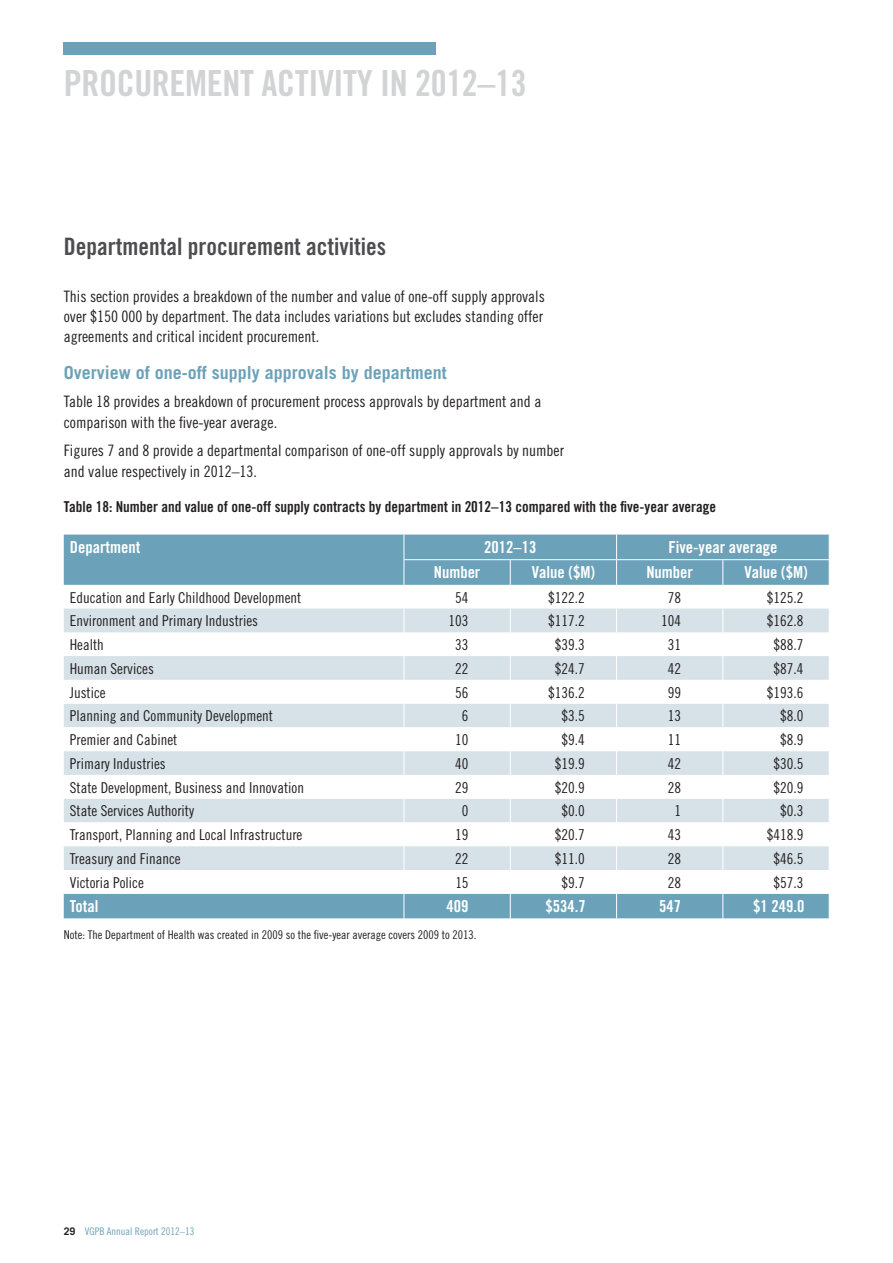
<style>
.page{position:relative;width:893px;height:1263px;background:#fff}
.page>*{position:absolute;margin:0;border:0;box-sizing:border-box;transform-origin:0 0}
.t1{font:36px "Trade Gothic Bold Cond Twenty";letter-spacing:-.01em;color:#d1d3d4}
.t2{font:24px "Trade Gothic Bold Cond Twenty";color:#4d4d4f}
.t3{font:700 18px "Trade Gothic";color:#6ba2b9}
.t4{font:16.5px "Trade Gothic Bold Cond Twenty";color:#fff}
.t5{font:15.75px/20.2px "Trade Gothic Cond Eighteen";color:#231f20}
.t6{font:15px "Trade Gothic Cond Eighteen";color:#231f20}
.t7{font:15px "Trade Gothic Bold Cond Twenty";color:#231f20}
.t8{font:12px "Trade Gothic Cond Eighteen";color:#231f20}
.t9{font:10.5px "Trade Gothic Cond Eighteen";color:#6ba2b9}
.s1{font-family:"Trade Gothic";font-weight:700;color:#231f20}
</style>
<div class="page">
<div style="left:64px;top:43px;width:372px;height:12px;background:#6ba2b9"></div>
<svg style="left:64px;top:535px;width:765px;height:383px;fill:#6ba2b9"></svg>
<svg style="left:64px;top:609px;width:765px;height:71px;fill:#d7e1e8"></svg>
<svg style="left:64px;top:680px;width:765px;height:214px"></svg>
<svg style="left:510px;top:560px;width:1px;height:358px"></svg>
<svg style="left:616px;top:535px;width:1px;height:383px"></svg>
<svg style="left:722px;top:560px;width:1px;height:358px"></svg>
<svg style="left:404px;top:535px;width:1px;height:383px"></svg>
<hr style="left:404px;top:559px;width:106px;height:1px;background:#fff">
<hr style="left:510px;top:559px;width:107px;height:1px;background:#fff">
<hr style="left:617px;top:559px;width:106px;height:1px;background:#fff">
<hr style="left:723px;top:559px;width:107px;height:1px;background:#fff">
<h1 class="t1" style="left:64px;top:61px;width:465px">PROCUREMENT ACTIVITY IN 2012–13</h1>
<h2 class="t2" style="left:64px;top:232px;width:324px">Departmental procurement activities</h2>
<p class="t5" style="left:64px;top:286px;width:483px;text-align:justify">This section provides a breakdown of the number and value of one-off supply approvals over $150 000 by department. The data includes variations but excludes standing offer agreements and critical incident procurement.</p>
<p class="t3" style="left:64px;top:361px;width:384px">Overview of one-off supply approvals by department</p>
<p class="t5" style="left:64px;top:391px;width:479px">Table 18 provides a breakdown of procurement process approvals by department and a comparison with the five-year average.</p>
<p class="t5" style="left:64px;top:440px;width:502px">Figures 7 and 8 provide a departmental comparison of one-off supply approvals by number and value respectively in 2012–13.</p>
<p class="t7" style="left:64px;top:497px;width:654px">Table 18: Number and value of one-off supply contracts by department in 2012–13 compared with the five-year average</p>
<p class="t4" style="left:70px;top:537px;width:72px">Department</p>
<p class="t4" style="left:484px;top:537px;width:54px">2012–13</p>
<p class="t4" style="left:668px;top:537px;width:110px">Five-year average</p>
<p class="t4" style="left:434px;top:562px;width:48px">Number</p>
<p class="t4" style="left:532px;top:562px;width:65px">Value ($M)</p>
<p class="t4" style="left:646px;top:562px;width:48px">Number</p>
<p class="t4" style="left:744px;top:562px;width:65px">Value ($M)</p>
<p class="t6" style="left:70px;top:588px;width:233px">Education and Early Childhood Development</p>
<p class="t6" style="left:455px;top:588px;width:15px">54</p>
<p class="t6" style="left:548px;top:588px;width:38px">$122.2</p>
<p class="t6" style="left:668px;top:588px;width:15px">78</p>
<p class="t6" style="left:767px;top:588px;width:38px">$125.2</p>
<p class="t6" style="left:70px;top:612px;width:190px">Environment and Primary Industries</p>
<p class="t6" style="left:448px;top:612px;width:21px">103</p>
<p class="t6" style="left:548px;top:612px;width:38px">$117.2</p>
<p class="t6" style="left:661px;top:612px;width:21px">104</p>
<p class="t6" style="left:767px;top:612px;width:38px">$162.8</p>
<p class="t6" style="left:70px;top:636px;width:36px">Health</p>
<p class="t6" style="left:455px;top:636px;width:15px">33</p>
<p class="t6" style="left:555px;top:636px;width:31px">$39.3</p>
<p class="t6" style="left:668px;top:636px;width:15px">31</p>
<p class="t6" style="left:773px;top:636px;width:31px">$88.7</p>
<p class="t6" style="left:70px;top:660px;width:86px">Human Services</p>
<p class="t6" style="left:455px;top:660px;width:15px">22</p>
<p class="t6" style="left:555px;top:660px;width:31px">$24.7</p>
<p class="t6" style="left:668px;top:660px;width:15px">42</p>
<p class="t6" style="left:773px;top:660px;width:31px">$87.4</p>
<p class="t6" style="left:70px;top:683px;width:37px">Justice</p>
<p class="t6" style="left:455px;top:683px;width:15px">56</p>
<p class="t6" style="left:548px;top:683px;width:38px">$136.2</p>
<p class="t6" style="left:668px;top:683px;width:15px">99</p>
<p class="t6" style="left:767px;top:683px;width:38px">$193.6</p>
<p class="t6" style="left:70px;top:707px;width:205px">Planning and Community Development</p>
<p class="t6" style="left:462px;top:707px;width:8px">6</p>
<p class="t6" style="left:561px;top:707px;width:25px">$3.5</p>
<p class="t6" style="left:668px;top:707px;width:15px">13</p>
<p class="t6" style="left:780px;top:707px;width:25px">$8.0</p>
<p class="t6" style="left:70px;top:731px;width:109px">Premier and Cabinet</p>
<p class="t6" style="left:455px;top:731px;width:15px">10</p>
<p class="t6" style="left:562px;top:731px;width:25px">$9.4</p>
<p class="t6" style="left:668px;top:731px;width:15px">11</p>
<p class="t6" style="left:780px;top:731px;width:25px">$8.9</p>
<p class="t6" style="left:70px;top:755px;width:97px">Primary Industries</p>
<p class="t6" style="left:455px;top:755px;width:15px">40</p>
<p class="t6" style="left:555px;top:755px;width:31px">$19.9</p>
<p class="t6" style="left:668px;top:755px;width:15px">42</p>
<p class="t6" style="left:773px;top:755px;width:31px">$30.5</p>
<p class="t6" style="left:70px;top:778px;width:236px">State Development, Business and Innovation</p>
<p class="t6" style="left:455px;top:778px;width:15px">29</p>
<p class="t6" style="left:555px;top:778px;width:31px">$20.9</p>
<p class="t6" style="left:668px;top:778px;width:15px">28</p>
<p class="t6" style="left:773px;top:778px;width:31px">$20.9</p>
<p class="t6" style="left:70px;top:802px;width:126px">State Services Authority</p>
<p class="t6" style="left:462px;top:802px;width:8px">0</p>
<p class="t6" style="left:562px;top:802px;width:25px">$0.0</p>
<p class="t6" style="left:675px;top:802px;width:8px">1</p>
<p class="t6" style="left:780px;top:802px;width:25px">$0.3</p>
<p class="t6" style="left:70px;top:826px;width:234px">Transport, Planning and Local Infrastructure</p>
<p class="t6" style="left:455px;top:826px;width:15px">19</p>
<p class="t6" style="left:555px;top:826px;width:31px">$20.7</p>
<p class="t6" style="left:668px;top:826px;width:15px">43</p>
<p class="t6" style="left:767px;top:826px;width:38px">$418.9</p>
<p class="t6" style="left:70px;top:850px;width:112px">Treasury and Finance</p>
<p class="t6" style="left:455px;top:850px;width:15px">22</p>
<p class="t6" style="left:555px;top:850px;width:31px">$11.0</p>
<p class="t6" style="left:668px;top:850px;width:15px">28</p>
<p class="t6" style="left:774px;top:850px;width:31px">$46.5</p>
<p class="t6" style="left:70px;top:873px;width:75px">Victoria Police</p>
<p class="t6" style="left:455px;top:873px;width:15px">15</p>
<p class="t6" style="left:562px;top:873px;width:25px">$9.7</p>
<p class="t6" style="left:668px;top:873px;width:15px">28</p>
<p class="t6" style="left:774px;top:873px;width:31px">$57.3</p>
<p class="t4" style="left:70px;top:896px;width:30px">Total</p>
<p class="t4" style="left:446px;top:896px;width:23px">409</p>
<p class="t4" style="left:545px;top:896px;width:42px">$534.7</p>
<p class="t4" style="left:659px;top:896px;width:23px">547</p>
<p class="t4" style="left:753px;top:896px;width:53px">$1 249.0</p>
<p class="t8" style="left:64px;top:927px;width:414px">Note: The Department of Health was created in 2009 so the five-year average covers 2009 to 2013.</p>
<p class="t9" style="left:64px;top:1225px;width:132px"><span class="s1">29</span> VGPB Annual Report 2012–13</p>
</div>
